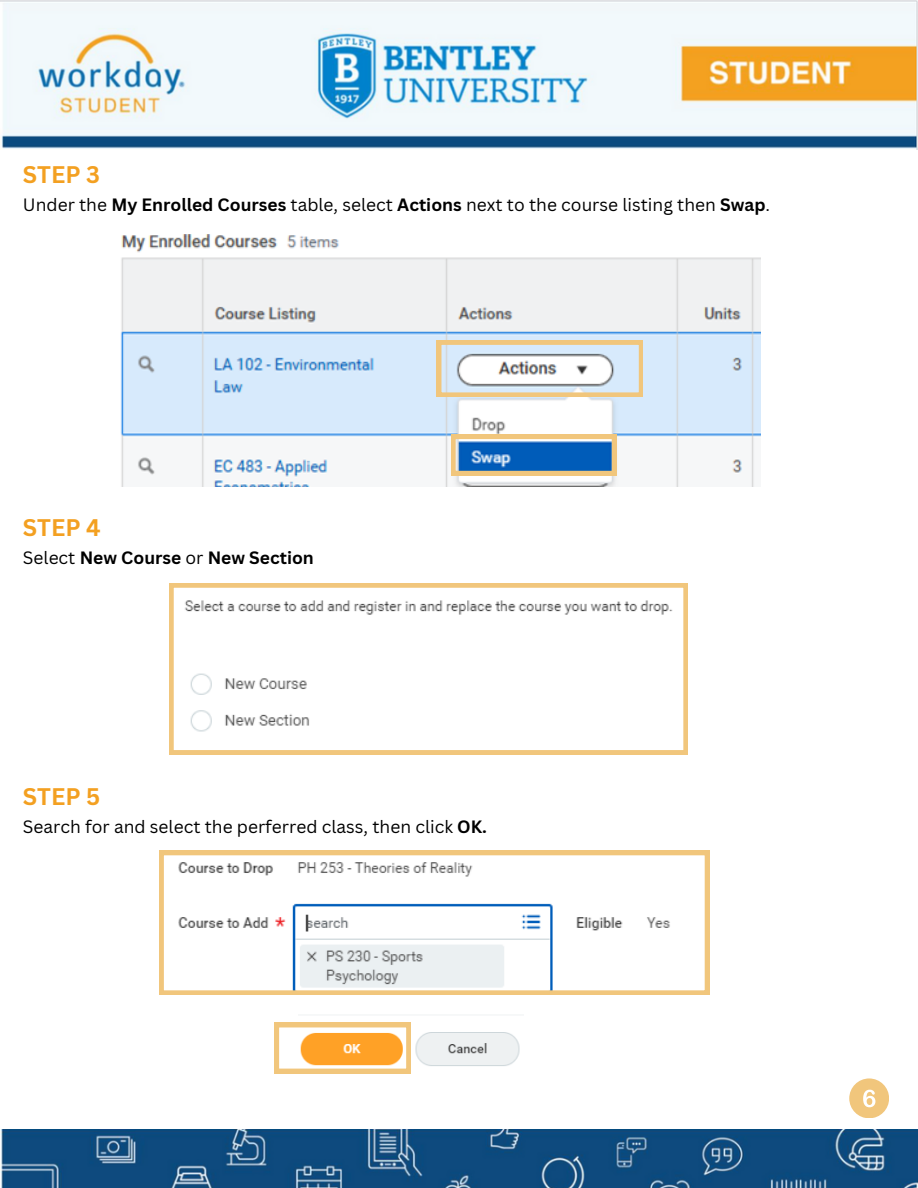
<style>
.page{position:relative;width:918px;height:1188px;background:#fff}
.page>*{position:absolute;margin:0;border:0;box-sizing:border-box;transform-origin:0 0}
.t1{font:700 23.4px "Canva Sans";color:#f3a021}
.t2{font:17.4px "Canva Sans";color:#000}
.t3{font:700 17.4px "Canva Sans";color:#000}
.s1{font-weight:700}
.s2{font-weight:400}
</style>
<div class="page">
<img style="left:0;top:0;width:918px;height:150px">
<img style="left:0;top:1130px;width:918px;height:58px">
<img style="left:120px;top:234px;width:641px;height:252px">
<svg style="left:437px;top:340px;width:206px;height:57px"></svg>
<svg style="left:451px;top:435px;width:165px;height:40px;background:#5787b0"></svg>
<svg style="left:169px;top:583px;width:519px;height:171px"></svg>
<img style="left:298px;top:1022px;width:222px;height:52px">
<svg style="left:159px;top:851px;width:550px;height:144px"></svg>
<svg style="left:275px;top:1023px;width:136px;height:50px"></svg>
<div style="left:849px;top:1078px;width:40px;height:40px;background:#f1c67c;border-radius:50%"></div>
<svg style="left:863px;top:1090px;width:12px;height:17px"></svg>
<h1 class="t1" style="left:23px;top:158px;width:79px">STEP 3</h1>
<h1 class="t2" style="left:23px;top:193px;width:749px">Under the <span class="s1">My Enrolled Courses</span> table, select <span class="s1">Actions</span> next to the course listing then <span class="s1">Swap</span>.</h1>
<p class="t1" style="left:23px;top:511px;width:79px">STEP 4</p>
<p class="t3" style="left:23px;top:545px;width:292px"><span class="s2">Select</span> New Course <span class="s2">or</span> New Section</p>
<p class="t1" style="left:23px;top:780px;width:79px">STEP 5</p>
<p class="t2" style="left:23px;top:814px;width:466px">Search for and select the perferred class, then click <span class="s1">OK.</span></p>
</div>
